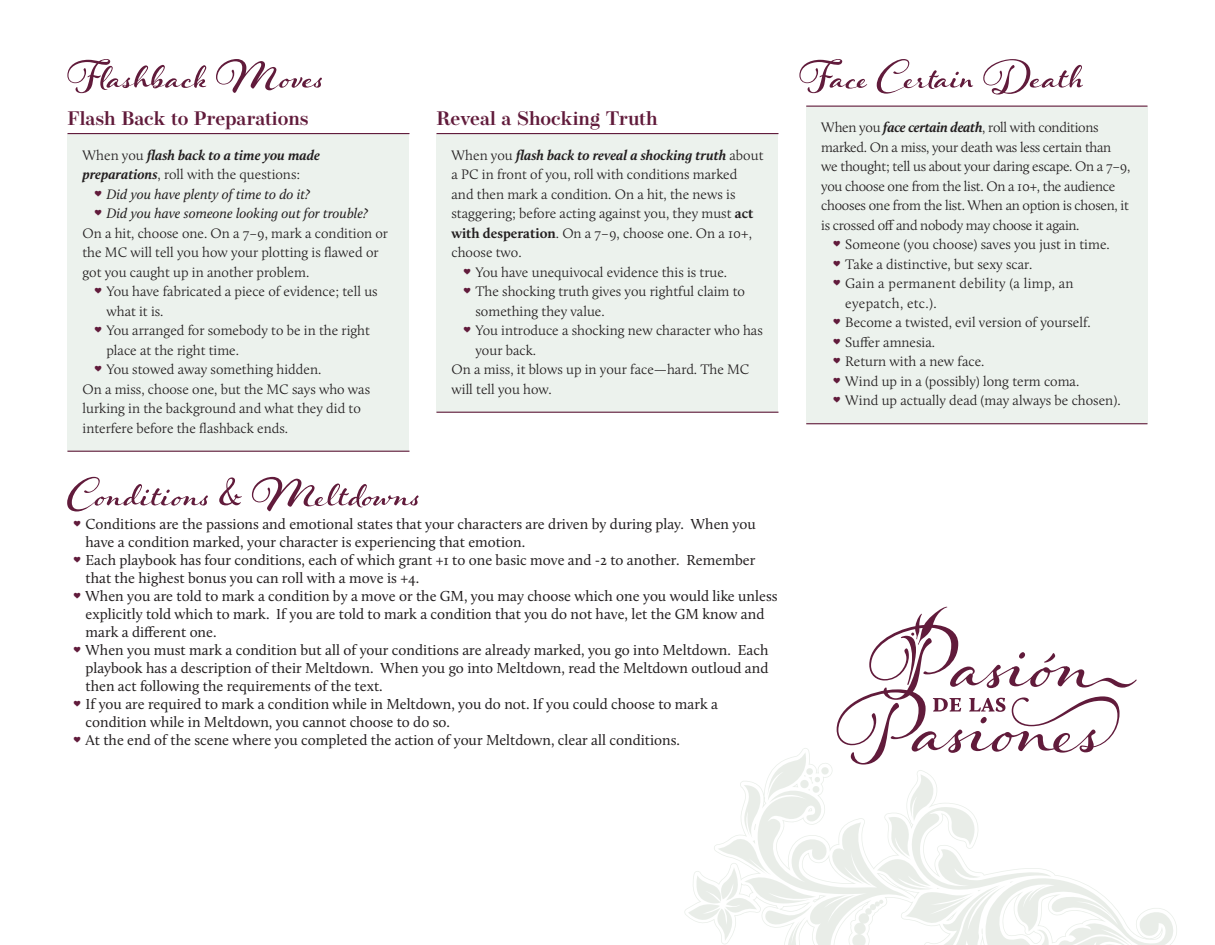
<style>
.page{position:relative;width:1215px;height:945px;background:#fff}
.page>*{position:absolute;margin:0;border:0;box-sizing:border-box;transform-origin:0 0}
.t1{font:700 54px "Hummingbird";color:#611b3b}
.t2{font:600 19.5px "Operetta 8";color:#611b3b}
.t3{font:15px "Calluna";color:#231f20}
.t4{font:300 14.25px "Calluna";color:#231f20}
.t5{font:300 14.25px/19.5px "Calluna";letter-spacing:-.02em;color:#231f20}
.t6{font:italic 700 14.25px/19.5px "Calluna";color:#231f20}
.t7{font:italic 14.25px "Calluna";color:#231f20}
.t8{font:300 14.25px "Calluna";letter-spacing:.02em;color:#231f20}
.s1{font-weight:300;font-style:normal}
.s2{font-weight:700}
.s3{font-weight:700;font-style:italic}
</style>
<div class="page">
<div style="left:68px;top:134px;width:342px;height:39px;background:#ecf2ed"></div>
<hr style="left:68px;top:133px;width:342px;height:1px;background:#611b3b">
<div style="left:68px;top:173px;width:342px;height:278px;background:#ecf2ed"></div>
<hr style="left:68px;top:451px;width:342px;height:1px;background:#611b3b">
<div style="left:436px;top:134px;width:342px;height:117px;background:#ecf2ed"></div>
<hr style="left:436px;top:133px;width:342px;height:1px;background:#611b3b">
<div style="left:436px;top:251px;width:342px;height:161px;background:#ecf2ed"></div>
<hr style="left:436px;top:412px;width:342px;height:1px;background:#611b3b">
<div style="left:806px;top:107px;width:342px;height:117px;background:#ecf2ed"></div>
<hr style="left:806px;top:106px;width:342px;height:1px;background:#611b3b">
<div style="left:806px;top:224px;width:342px;height:200px;background:#ecf2ed"></div>
<hr style="left:806px;top:423px;width:342px;height:1px;background:#611b3b">
<svg style="left:688px;top:607px;width:489px;height:338px"></svg>
<h1 class="t1" style="left:68px;top:37px;width:258px">Flashback Moves</h1>
<h1 class="t1" style="left:800px;top:37px;width:285px">Face Certain Death</h1>
<h2 class="t2" style="left:68px;top:107px;width:243px">Flash Back to Preparations</h2>
<p class="t6" style="left:82px;top:145px;width:239px"><span class="s1">When you</span> flash back to a time you made preparations<span class="s1">, roll with the questions:</span></p>
<p class="t7" style="left:94px;top:185px;width:217px"><sup>ͪ</sup> Did you have plenty of time to do it?</p>
<p class="t7" style="left:94px;top:205px;width:275px"><sup>ͪ</sup> Did you have someone looking out for trouble?</p>
<p class="t4" style="left:83px;top:224px;width:307px">On a hit, choose one. On a 7–9, mark a condition or</p>
<p class="t4" style="left:83px;top:244px;width:298px">the MC will tell you how your plotting is flawed or</p>
<p class="t4" style="left:83px;top:263px;width:228px">got you caught up in another problem.</p>
<p class="t4" style="left:94px;top:283px;width:285px"><sup>ͪ</sup> You have fabricated a piece of evidence; tell us</p>
<p class="t4" style="left:106px;top:302px;width:59px">what it is.</p>
<p class="t4" style="left:94px;top:322px;width:277px"><sup>ͪ</sup> You arranged for somebody to be in the right</p>
<p class="t4" style="left:106px;top:341px;width:134px">place at the right time.</p>
<p class="t4" style="left:94px;top:361px;width:228px"><sup>ͪ</sup> You stowed away something hidden.</p>
<p class="t4" style="left:83px;top:380px;width:289px">On a miss, choose one, but the MC says who was</p>
<p class="t4" style="left:83px;top:400px;width:280px">lurking in the background and what they did to</p>
<p class="t4" style="left:83px;top:419px;width:207px">interfere before the flashback ends.</p>
<h2 class="t2" style="left:436px;top:107px;width:223px">Reveal a Shocking Truth</h2>
<p class="t6" style="left:452px;top:145px;width:313px"><span class="s1">When you</span> flash back to reveal a shocking truth <span class="s1">about</span></p>
<p class="t4" style="left:452px;top:166px;width:287px">a PC in front of you, roll with conditions marked</p>
<p class="t4" style="left:452px;top:185px;width:285px">and then mark a condition. On a hit, the news is</p>
<p class="t4" style="left:452px;top:205px;width:303px">staggering; before acting against you, they must <span class="s2">act</span></p>
<p class="t4" style="left:452px;top:224px;width:302px"><span class="s2">with desperation</span>. On a 7–9, choose one. On a 10+,</p>
<p class="t4" style="left:452px;top:244px;width:72px">choose two.</p>
<p class="t4" style="left:464px;top:263px;width:265px"><sup>ͪ</sup> You have unequivocal evidence this is true.</p>
<p class="t4" style="left:464px;top:283px;width:283px"><sup>ͪ</sup> The shocking truth gives you rightful claim to</p>
<p class="t4" style="left:476px;top:302px;width:131px">something they value.</p>
<p class="t4" style="left:464px;top:322px;width:301px"><sup>ͪ</sup> You introduce a shocking new character who has</p>
<p class="t4" style="left:476px;top:341px;width:62px">your back.</p>
<p class="t4" style="left:452px;top:361px;width:300px">On a miss, it blows up in your face—hard. The MC</p>
<p class="t4" style="left:452px;top:380px;width:102px">will tell you how.</p>
<h1 class="t1" style="left:68px;top:455px;width:355px">Conditions &amp; Meltdowns</h1>
<p class="t3" style="left:74px;top:515px;width:684px"><sup>ͪ</sup> Conditions are the passions and emotional states that your characters are driven by during play. When you</p>
<p class="t3" style="left:86px;top:533px;width:441px">have a condition marked, your character is experiencing that emotion.</p>
<p class="t3" style="left:74px;top:551px;width:683px"><sup>ͪ</sup> Each playbook has four conditions, each of which grant +1 to one basic move and -2 to another. Remember</p>
<p class="t3" style="left:86px;top:569px;width:335px">that the highest bonus you can roll with a move is +4.</p>
<p class="t3" style="left:74px;top:587px;width:706px"><sup>ͪ</sup> When you are told to mark a condition by a move or the GM, you may choose which one you would like unless</p>
<p class="t3" style="left:86px;top:605px;width:681px">explicitly told which to mark. If you are told to mark a condition that you do not have, let the GM know and</p>
<p class="t3" style="left:86px;top:623px;width:133px">mark a different one.</p>
<p class="t3" style="left:74px;top:641px;width:697px"><sup>ͪ</sup> When you must mark a condition but all of your conditions are already marked, you go into Meltdown. Each</p>
<p class="t3" style="left:86px;top:659px;width:684px">playbook has a description of their Meltdown. When you go into Meltdown, read the Meltdown outloud and</p>
<p class="t3" style="left:86px;top:677px;width:299px">then act following the requirements of the text.</p>
<p class="t3" style="left:74px;top:695px;width:646px"><sup>ͪ</sup> If you are required to mark a condition while in Meltdown, you do not. If you could choose to mark a</p>
<p class="t3" style="left:86px;top:713px;width:366px">condition while in Meltdown, you cannot choose to do so.</p>
<p class="t3" style="left:74px;top:731px;width:608px"><sup>ͪ</sup> At the end of the scene where you completed the action of your Meltdown, clear all conditions.</p>
<p class="t5" style="left:821px;top:118px;width:311px">When you <span class="s3">face certain death</span>, roll with conditions marked. On a miss, your death was less certain than we thought; tell us about your daring escape. On a 7–9, you choose one from the list. On a 10+, the audience chooses one from the list. When an option is chosen, it is crossed off and nobody may choose it again.</p>
<p class="t4" style="left:833px;top:236px;width:278px"><sup>ͪ</sup> Someone (you choose) saves you just in time.</p>
<p class="t4" style="left:833px;top:255px;width:201px"><sup>ͪ</sup> Take a distinctive, but sexy scar.</p>
<p class="t8" style="left:833px;top:275px;width:242px"><sup>ͪ</sup> Gain a permanent debility (a limp, an</p>
<p class="t8" style="left:845px;top:294px;width:93px">eyepatch, etc.).</p>
<p class="t4" style="left:833px;top:314px;width:259px"><sup>ͪ</sup> Become a twisted, evil version of yourself.</p>
<p class="t4" style="left:833px;top:333px;width:103px"><sup>ͪ</sup> Suffer amnesia.</p>
<p class="t4" style="left:833px;top:353px;width:153px"><sup>ͪ</sup> Return with a new face.</p>
<p class="t4" style="left:833px;top:372px;width:248px"><sup>ͪ</sup> Wind up in a (possibly) long term coma.</p>
<p class="t4" style="left:833px;top:392px;width:289px"><sup>ͪ</sup> Wind up actually dead (may always be chosen).</p>
</div>
